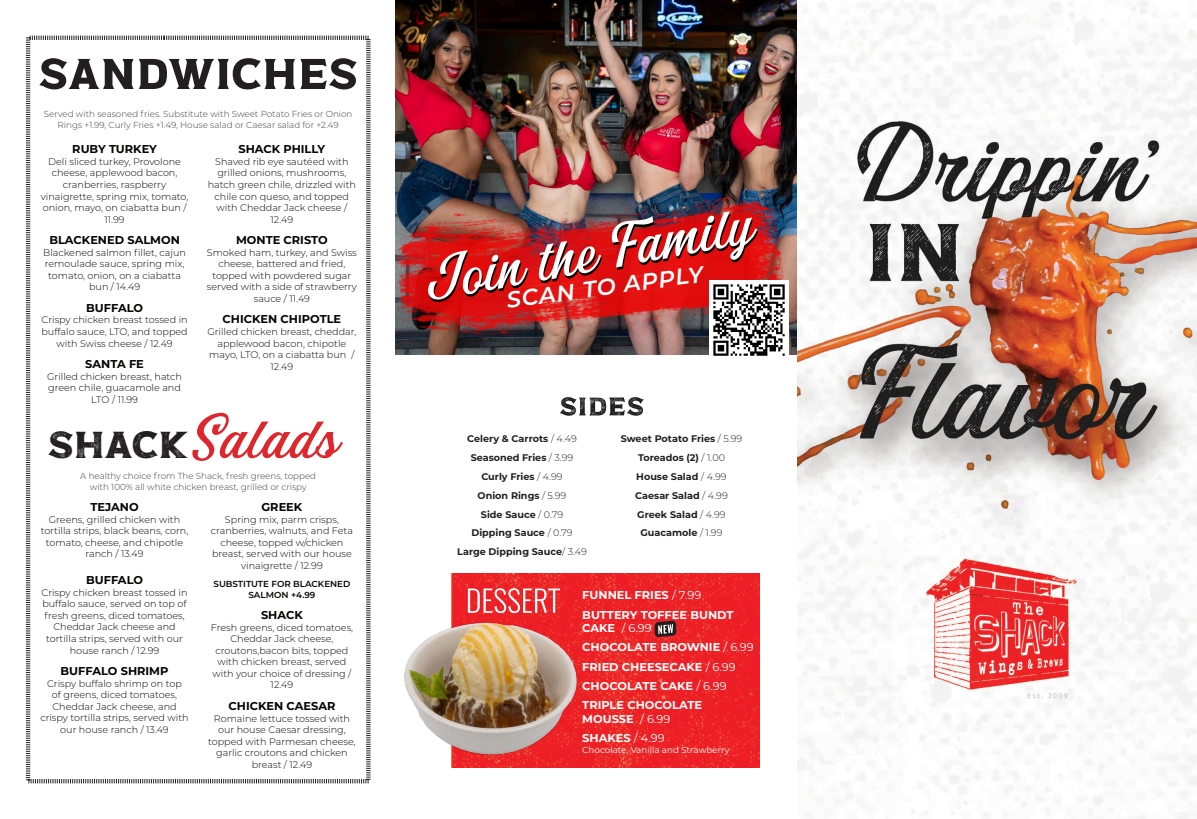
<style>
.page{position:relative;width:1197px;height:819px;background:#fff}
.page>*{position:absolute;margin:0;border:0;box-sizing:border-box;transform-origin:0 0}
.t1{font:52.32px "Captain Nelson Script";color:#de272d}
.t2{font:49.88px "Captain Nelson Script";color:#fff}
.t3{font:italic 600 22.66px "Montserrat";color:#fff}
.t4{font:700 11.38px/19.2px "Montserrat";color:#fff}
.t5{font:700 11.38px "Montserrat";color:#040503}
.t6{font:300 9.62px/11.5px "Montserrat";color:#040503;text-align:center}
.t7{font:700 9.62px/18.8px "Montserrat";color:#231f20;text-align:center}
.t8{font:300 8.75px/10.5px "Montserrat";color:#3e3e3f;text-align:center}
.t9{font:600 8.75px/10.5px "Montserrat";color:#040503;text-align:center}
.t10{font:8.75px "Montserrat";color:#fff}
.s1{font-family:"Captain Nelson Serif Lined";font-size:36.05px;color:#231f20}
.s2{font-weight:300}
.s3{font-weight:400}
</style>
<div class="page">
<svg style="left:25px;top:35px;width:346px;height:749px"></svg>
<svg style="left:39px;top:57px;width:318px;height:33px"></svg>
<svg style="left:560px;top:397px;width:84px;height:19px"></svg>
<img style="left:452px;top:574px;width:307px;height:193px">
<svg style="left:468px;top:588px;width:92px;height:25px"></svg>
<svg style="left:654px;top:620px;width:23px;height:17px"></svg>
<img style="left:798px;top:0;width:399px;height:819px">
<img style="left:404px;top:621px;width:178px;height:141px">
<img style="left:396px;top:0;width:401px;height:354px">
<img style="left:395px;top:165px;width:394px;height:190px">
<img style="left:709px;top:281px;width:79px;height:75px">
<p class="t8" style="left:44px;top:109px;width:310px">Served with seasoned fries. Substitute with Sweet Potato Fries or Onion<br>Rings +1.99, Curly Fries +1.49, House salad or Caesar salad for +2.49</p>
<p class="t5" style="left:72px;top:141px;width:86px">RUBY TURKEY</p>
<p class="t6" style="left:41px;top:155px;width:149px">Deli sliced turkey, Provolone cheese, applewood bacon, cranberries, raspberry vinaigrette, spring mix, tomato, onion, mayo, on ciabatta bun /<br>11.99</p>
<p class="t5" style="left:49px;top:232px;width:132px">BLACKENED SALMON</p>
<p class="t6" style="left:43px;top:246px;width:144px">Blackened salmon fillet, cajun remoulade sauce, spring mix, tomato, onion, on a ciabatta bun / 14.49</p>
<p class="t5" style="left:86px;top:300px;width:58px">BUFFALO</p>
<p class="t6" style="left:41px;top:314px;width:148px">Crispy chicken breast tossed in buffalo sauce, LTO, and topped with Swiss cheese / 12.49</p>
<p class="t5" style="left:85px;top:356px;width:60px">SANTA FE</p>
<p class="t6" style="left:47px;top:370px;width:136px">Grilled chicken breast, hatch green chile, guacamole and<br>LTO / 11.99</p>
<p class="t5" style="left:238px;top:141px;width:88px">SHACK PHILLY</p>
<p class="t6" style="left:208px;top:155px;width:150px">Shaved rib eye sautéed with grilled onions, mushrooms, hatch green chile, drizzled with chile con queso, and topped with Cheddar Jack cheese /<br>12.49</p>
<p class="t5" style="left:236px;top:232px;width:93px">MONTE CRISTO</p>
<p class="t6" style="left:207px;top:246px;width:152px">Smoked ham, turkey, and Swiss cheese, battered and fried, topped with powdered sugar served with a side of strawberry sauce / 11.49</p>
<p class="t5" style="left:223px;top:311px;width:120px">CHICKEN CHIPOTLE</p>
<p class="t6" style="left:207px;top:326px;width:151px">Grilled chicken breast, cheddar, applewood bacon, chipotle mayo, LTO, on a ciabatta bun /<br>12.49</p>
<h1 class="t1" style="left:47px;top:410px;width:292px"><span class="s1">SHACK</span>Salads</h1>
<p class="t8" style="left:80px;top:471px;width:237px">A healthy choice from The Shack, fresh greens, topped with 100% all white chicken breast, grilled or crispy</p>
<p class="t5" style="left:90px;top:499px;width:50px">TEJANO</p>
<p class="t6" style="left:41px;top:513px;width:149px">Greens, grilled chicken with tortilla strips, black beans, corn, tomato, cheese, and chipotle ranch / 13.49</p>
<p class="t5" style="left:86px;top:572px;width:58px">BUFFALO</p>
<p class="t6" style="left:42px;top:586px;width:148px">Crispy chicken breast tossed in buffalo sauce, served on top of fresh greens, diced tomatoes,<br>Cheddar Jack cheese and tortilla strips, served with our house ranch / 12.99</p>
<p class="t5" style="left:61px;top:663px;width:109px">BUFFALO SHRIMP</p>
<p class="t6" style="left:40px;top:677px;width:150px">Crispy buffalo shrimp on top<br>of greens, diced tomatoes,<br>Cheddar Jack cheese, and crispy tortilla strips, served with our house ranch / 13.49</p>
<p class="t5" style="left:262px;top:499px;width:42px">GREEK</p>
<p class="t6" style="left:211px;top:513px;width:144px">Spring mix, parm crisps, cranberries, walnuts, and Feta cheese, topped w/chicken breast, served with our house vinaigrette / 12.99</p>
<p class="t9" style="left:214px;top:578px;width:138px">SUBSTITUTE FOR BLACKENED<br>SALMON +4.99</p>
<p class="t5" style="left:261px;top:607px;width:43px">SHACK</p>
<p class="t6" style="left:211px;top:621px;width:144px">Fresh greens, diced tomatoes,<br>Cheddar Jack cheese, croutons,bacon bits, topped with chicken breast, served with your choice of dressing /<br>12.49</p>
<p class="t5" style="left:229px;top:698px;width:108px">CHICKEN CAESAR</p>
<p class="t6" style="left:208px;top:712px;width:149px">Romaine lettuce tossed with our house Caesar dressing, topped with Parmesan cheese, garlic croutons and chicken breast / 12.49</p>
<h2 class="t2" style="left:419px;top:255px;width:335px;rotate:-10deg">Join the Family</h2>
<h3 class="t3" style="left:505px;top:285px;width:200px;rotate:-8deg">SCAN TO APPLY</h3>
<p class="t7" style="left:457px;top:429px;width:131px">Celery &amp; Carrots <span class="s2">/ 4.49<br></span>Seasoned Fries <span class="s2">/ 3.99<br></span>Curly Fries <span class="s2">/ 4.99<br></span>Onion Rings <span class="s2">/ 5.99<br></span>Side Sauce <span class="s2">/ 0.79<br></span>Dipping Sauce <span class="s2">/ 0.79<br></span>Large Dipping Sauce<span class="s2">/ 3.49</span></p>
<p class="t7" style="left:621px;top:429px;width:123px">Sweet Potato Fries <span class="s2">/ 5.99<br></span>Toreados (2) <span class="s2">/ 1.00<br></span>House Salad <span class="s2">/ 4.99<br></span>Caesar Salad <span class="s2">/ 4.99<br></span>Greek Salad <span class="s2">/ 4.99<br></span>Guacamole <span class="s2">/ 1.99</span></p>
<p class="t4" style="left:582px;top:585px;width:153px">FUNNEL FRIES <span class="s3">/ 7.99<br></span>BUTTERY TOFFEE BUNDT</p>
<p class="t4" style="left:582px;top:618px;width:173px">CAKE <span class="s3">/ 6.99<br></span>CHOCOLATE BROWNIE <span class="s3">/ 6.99<br></span>FRIED CHEESECAKE <span class="s3">/ 6.99<br></span>CHOCOLATE CAKE <span class="s3">/ 6.99<br></span>TRIPLE CHOCOLATE</p>
<p class="t4" style="left:582px;top:709px;width:90px">MOUSSE <span class="s3">/ 6.99<br></span>SHAKES <span class="s3">/ 4.99</span></p>
<p class="t10" style="left:582px;top:743px;width:149px">Chocolate, Vanilla and Strawberry</p>
</div>
